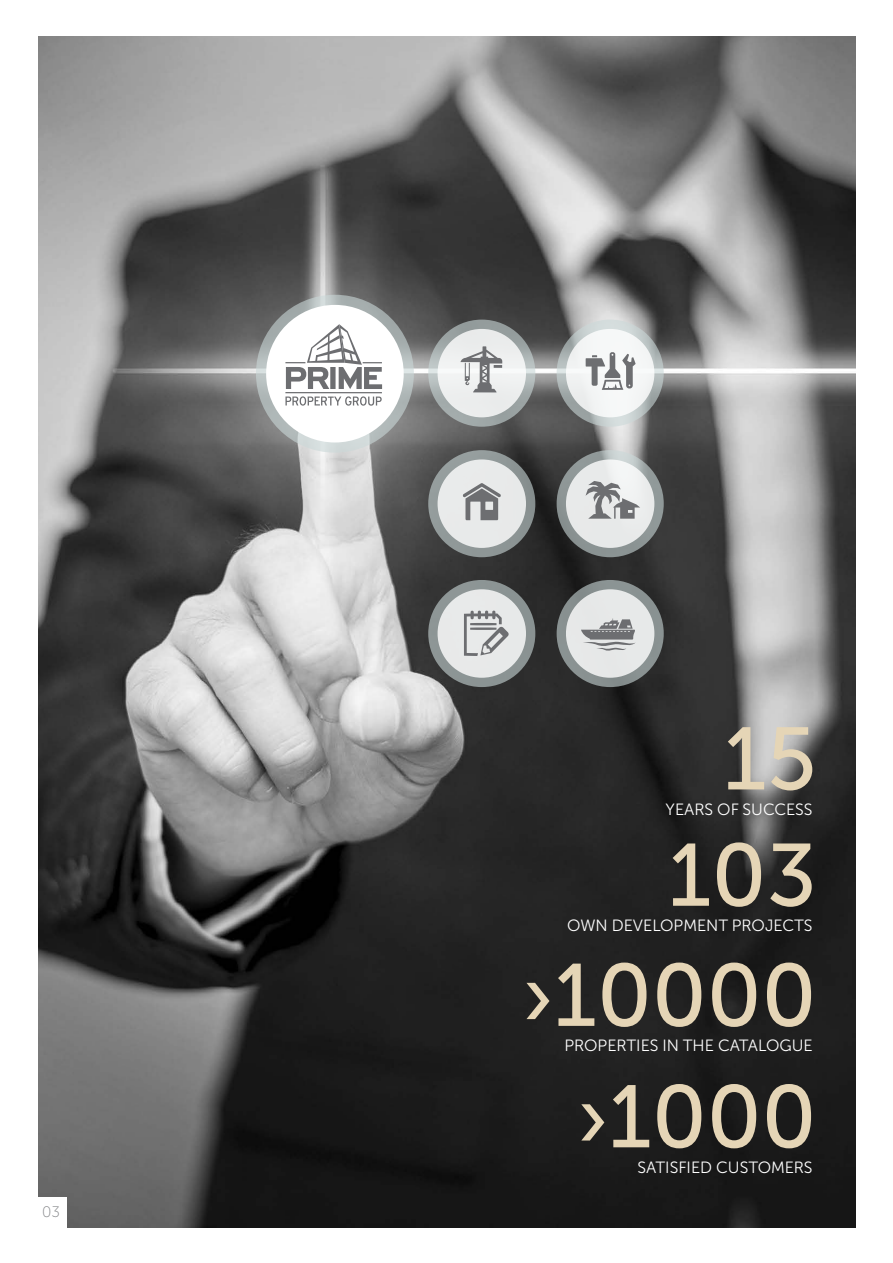
<style>
.page{position:relative;width:893px;height:1263px;background:#fff}
.page>*{position:absolute;margin:0;border:0;box-sizing:border-box;transform-origin:0 0}
.t1{font:88.2px/119.2px "Museo Sans Cyrl 500";color:#e5d5b6;text-align:right}
.t2{font:16.35px "Museo Sans Cyrl 300";color:#fff}
.t3{font:15.15px "Museo Sans Cyrl 100";color:#808285}
</style>
<div class="page">
<img style="left:38px;top:36px;width:818px;height:1191px">
<svg style="left:256px;top:295px;width:158px;height:158px;background:#b5bdbd"></svg>
<div style="left:266px;top:305px;width:138px;height:137px;background:#fff;border-radius:50%"></div>
<svg style="left:428px;top:320px;width:107px;height:107px;background:#a4acac"></svg>
<div style="left:438px;top:329px;width:88px;height:88px;background:#eceded;border-radius:50%"></div>
<svg style="left:557px;top:320px;width:107px;height:107px;background:#b9c1c1"></svg>
<div style="left:566px;top:329px;width:88px;height:88px;background:#f4f6f6;border-radius:50%"></div>
<svg style="left:428px;top:450px;width:107px;height:107px;background:#8f9797"></svg>
<div style="left:438px;top:459px;width:88px;height:89px;background:#e8eaea;border-radius:50%"></div>
<svg style="left:557px;top:450px;width:107px;height:107px;background:#949d9d"></svg>
<div style="left:566px;top:459px;width:88px;height:89px;background:#e8eaea;border-radius:50%"></div>
<svg style="left:428px;top:580px;width:107px;height:107px;background:#8b9393"></svg>
<div style="left:438px;top:589px;width:88px;height:89px;background:#e8e9e9;border-radius:50%"></div>
<svg style="left:557px;top:580px;width:107px;height:107px;background:#889090"></svg>
<div style="left:566px;top:589px;width:88px;height:89px;background:#e7e9e9;border-radius:50%"></div>
<svg style="left:460px;top:346px;width:42px;height:46px"></svg>
<svg style="left:463px;top:483px;width:38px;height:37px"></svg>
<svg style="left:586px;top:352px;width:50px;height:38px"></svg>
<svg style="left:585px;top:481px;width:55px;height:38px"></svg>
<svg style="left:581px;top:618px;width:54px;height:33px"></svg>
<svg style="left:285px;top:396px;width:97px;height:10px"></svg>
<hr style="left:285px;top:392px;width:97px;height:1px;background:#6d6e71">
<svg style="left:285px;top:324px;width:97px;height:65px"></svg>
<svg style="left:464px;top:611px;width:45px;height:45px"></svg>
<div style="left:36px;top:1197px;width:30px;height:30px;background:#fff"></div>
<p class="t3" style="left:42px;top:1204px;width:19px">03</p>
<h1 class="t1" style="left:522px;top:700px;width:296px">15<br>103 ›10000 ›1000</h1>
<p class="t2" style="left:666px;top:800px;width:149px">YEARS OF SUCCESS</p>
<p class="t2" style="left:567px;top:917px;width:247px">OWN DEVELOPMENT PROJECTS</p>
<p class="t2" style="left:564px;top:1037px;width:250px">PROPERTIES IN THE CATALOGUE</p>
<p class="t2" style="left:637px;top:1158px;width:177px">SATISFIED CUSTOMERS</p>
</div>
